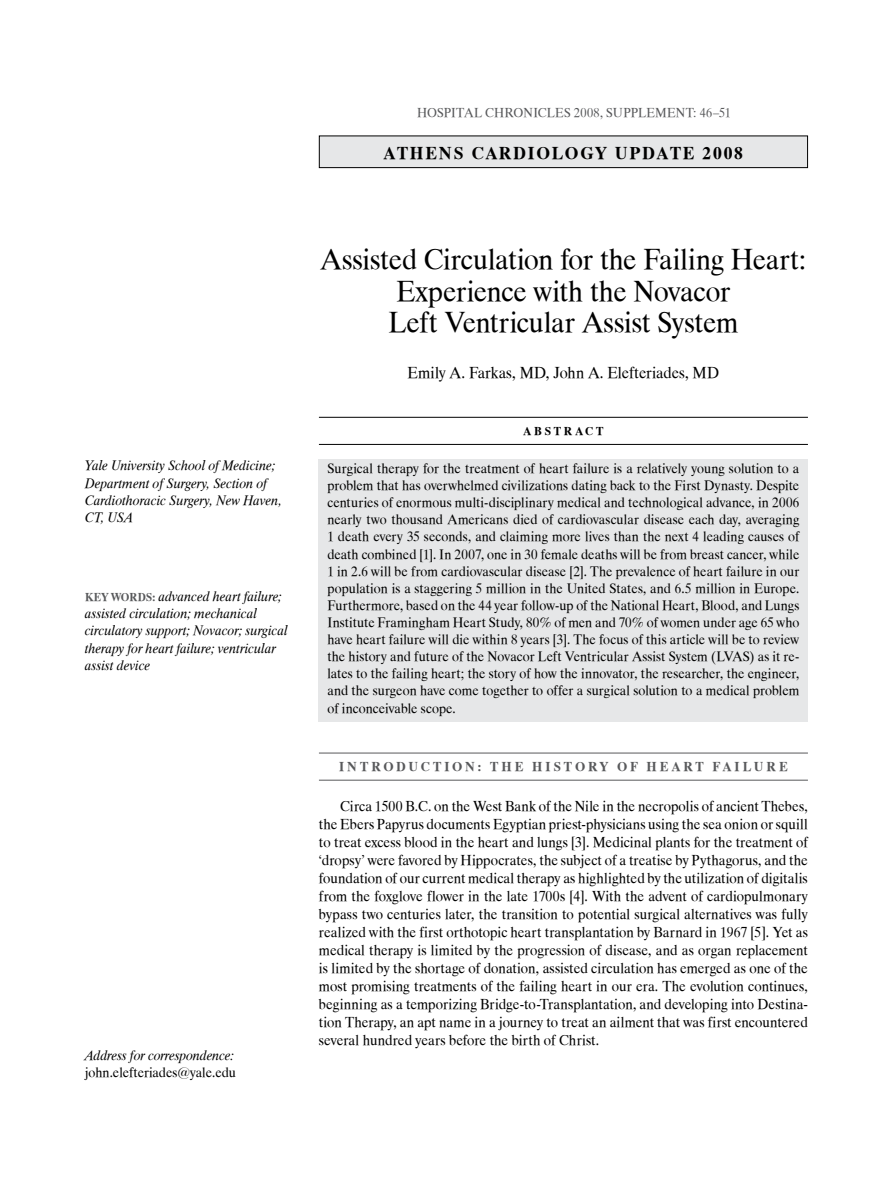
<style>
.page{position:relative;width:893px;height:1191px;background:#fff}
.page>*{position:absolute;margin:0;border:0;box-sizing:border-box;transform-origin:0 0}
.t1{font:30px/31.5px "UB Times";letter-spacing:-.005em;color:#000;text-align:center;scale:.95 1}
.t2{font:18px "UB Times Bold";letter-spacing:.1em;color:#000}
.t3{font:16.5px "UB Times";letter-spacing:.005em;color:#000;scale:.95 1}
.t4{font:15px/18px "UB Times";color:#000;text-align:justify;scale:.95 1}
.t5{font:14.25px/17.1px "UB Times";color:#000;text-align:justify;scale:.95 1}
.t6{font:14.25px/17.1px "UB Times Italic";letter-spacing:.01em;color:#000;scale:.95 1}
.t7{font:13.5px "UB Times";letter-spacing:.025em;color:#58595b;scale:.95 1}
.t8{font:13.5px "UB Times Bold";letter-spacing:.225em;color:#58595b}
.t9{font:12px "UB Times Bold";letter-spacing:.235em;color:#000}
.s1{font-family:"UB Times Bold";font-size:12px;color:#58595b}
</style>
<div class="page">
<div style="left:319px;top:459px;width:489px;height:263px;background:#e6e7e8"></div>
<hr style="left:319px;top:417px;width:489px;height:1px;background:#000">
<hr style="left:319px;top:444px;width:489px;height:1px;background:#000">
<hr style="left:319px;top:752px;width:489px;height:1px;background:#58595b">
<hr style="left:319px;top:780px;width:489px;height:1px;background:#58595b">
<div style="left:319px;top:136px;width:488px;height:32px;background:#e6e7e8"></div>
<div style="left:319px;top:135px;width:489px;height:33px;border:1px solid #000"></div>
<p class="t7" style="left:417px;top:105px;width:332px">HOSPITAL CHRONICLES 2008, SUPPLEMENT: 46–51</p>
<p class="t2" style="left:384px;top:143px;width:361px">ATHENS CARDIOLOGY UPDATE 2008</p>
<p class="t6" style="left:85px;top:457px;width:209px">Yale University School of Medicine;<br>Department of Surgery, Section of<br>Cardiothoracic Surgery, New Haven,<br>CT, USA</p>
<p class="t6" style="left:85px;top:588px;width:215px"><span class="s1">KEY WORD S:</span> advanced heart failure; assisted circulation; mechanical circulatory support; Novacor; surgical therapy for heart failure; ventricular assist device</p>
<p class="t6" style="left:85px;top:1046px;width:159px">Address for correspondence:</p>
<p class="t5" style="left:85px;top:1063px;width:160px">john.elefteriades@yale.edu</p>
<h1 class="t1" style="left:320px;top:245px;width:513px">Assisted Circulation for the Failing Heart:<br>Experience with the Novacor<br>Left Ventricular Assist System</h1>
<p class="t3" style="left:408px;top:364px;width:329px">Emily A. Farkas, MD, John A. Elefteriades, MD</p>
<p class="t9" style="left:523px;top:424px;width:81px">ABSTRACT</p>
<p class="t5" style="left:327px;top:460px;width:498px">Surgical therapy for the treatment of heart failure is a relatively young solution to a problem that has overwhelmed civilizations dating back to the First Dynasty. Despite centuries of enormous multi-disciplinary medical and technological advance, in 2006 nearly two thousand Americans died of cardiovascular disease each day, averaging 1 death every 35 seconds, and claiming more lives than the next 4 leading causes of death combined [1]. In 2007, one in 30 female deaths will be from breast cancer, while 1 in 2.6 will be from cardiovascular disease [2]. The prevalence of heart failure in our population is a staggering 5 million in the United States, and 6.5 million in Europe.<br>Furthermore, based on the 44 year follow-up of the National Heart, Blood, and Lungs Institute Framingham Heart Study, 80% of men and 70% of women under age 65 who have heart failure will die within 8 years [3]. The focus of this article will be to review the history and future of the Novacor Left Ventricular Assist System (LVAS) as it re&shy;lates to the failing heart; the story of how the innovator, the researcher, the engineer, and the surgeon have come together to offer a surgical solution to a medical problem of inconceivable scope.</p>
<p class="t8" style="left:339px;top:759px;width:356px">INTR ODUCT ION: THE HIST ORY OF HEART</p>
<p class="t8" style="left:713px;top:759px;width:77px">FAILURE</p>
<p class="t4" style="left:319px;top:797px;width:516px;text-indent:21px">Circa 1500 B.C. on the West Bank of the Nile in the necropolis of ancient Thebes, the Ebers Papyrus documents Egyptian priest-physicians using the sea onion or squill to treat excess blood in the heart and lungs [3]. Medicinal plants for the treatment of ‘dropsy’ were favored by Hippocrates, the subject of a treatise by Pythagorus, and the foundation of our current medical therapy as highlighted by the utilization of digitalis from the foxglove flower in the late 1700s [4]. With the advent of cardiopulmonary bypass two centuries later, the transition to potential surgical alternatives was fully realized with the first orthotopic heart transplantation by Barnard in 1967 [5]. Yet as medical therapy is limited by the progression of disease, and as organ replacement is limited by the shortage of donation, assisted circulation has emerged as one of the most promising treatments of the failing heart in our era. The evolution continues, beginning as a temporizing Bridge-to-Transplantation, and developing into Destina&shy;tion Therapy, an apt name in a journey to treat an ailment that was first encountered several hundred years before the birth of Christ.</p>
</div>
